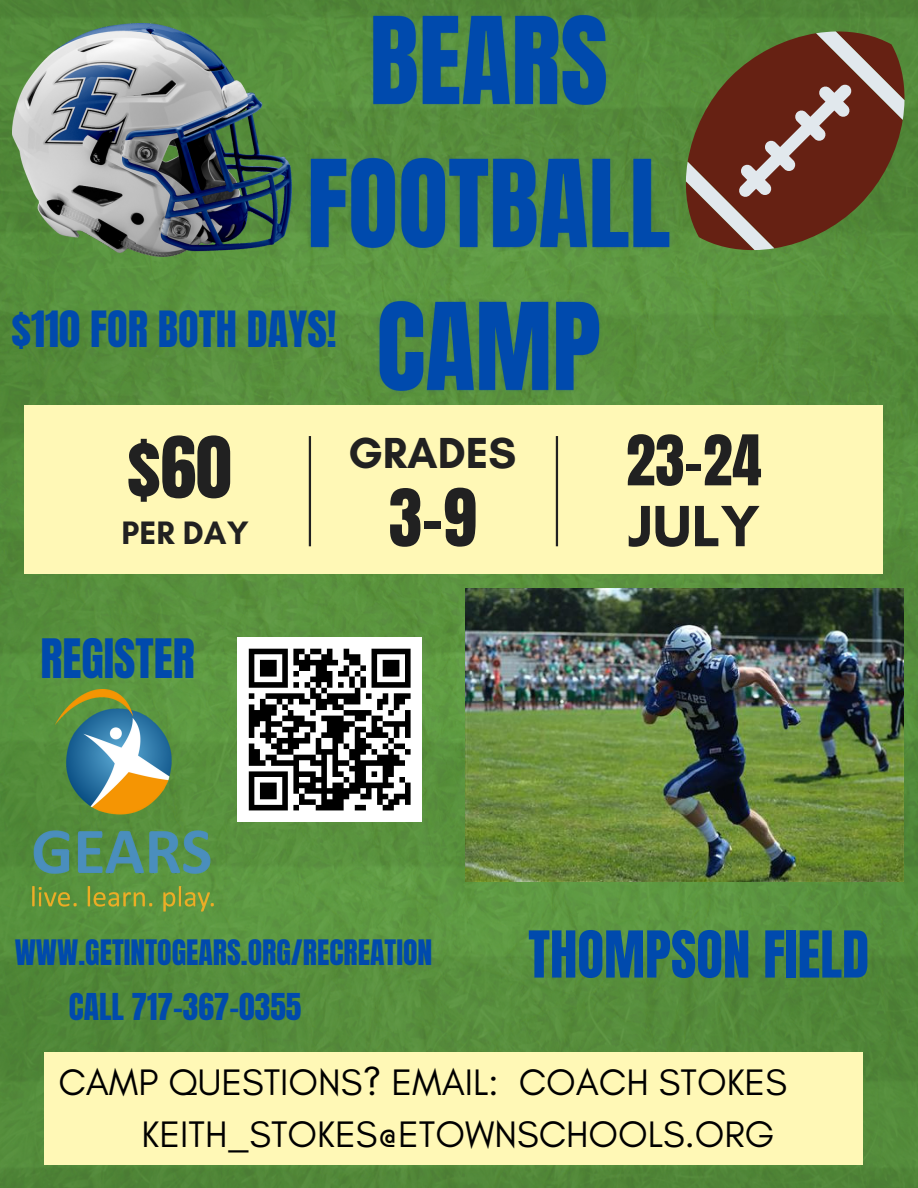
<style>
.page{position:relative;width:918px;height:1188px;background:#fff}
.page>*{position:absolute;margin:0;border:0;box-sizing:border-box;transform-origin:0 0}
.t1{font:72px "Anton";color:#212121}
.t2{font:67.5px "Anton";color:#212121}
.t3{font:59.25px "Anton";color:#212121}
.t4{font:700 59.25px "Glacial Indifference";color:#212121}
.t5{font:54.9px "Anton";color:#004aad}
.t6{font:46.2px "Anton";color:#004aad}
.t7{font:700 44.25px "Glacial Indifference";color:#212121}
.t8{font:42.45px "Anton";color:#004aad}
.t9{font:37.65px/51.8px "Glacial Indifference";color:#000}
.t10{font:700 33px "Glacial Indifference";color:#212121}
.t11{font:31.5px "Anton";color:#004aad}
.t12{font:29.85px "Anton";color:#004aad}
</style>
<div class="page">
<img style="left:0;top:0;width:918px;height:1188px">
<div style="left:44px;top:1052px;width:818px;height:112px;background:#fff8b6"></div>
<div style="left:24px;top:405px;width:858px;height:168px;background:#fff8b6"></div>
<hr style="left:309px;top:436px;width:2px;height:110px;background:#212121">
<hr style="left:556px;top:436px;width:2px;height:110px;background:#212121">
<svg style="left:686px;top:31px;width:219px;height:219px;background:#715439"></svg>
<img style="left:13px;top:24px;width:279px;height:233px">
<img style="left:465px;top:589px;width:439px;height:292px">
<img style="left:30px;top:689px;width:186px;height:222px">
<img style="left:301px;top:0;width:376px;height:405px">
<div style="left:238px;top:638px;width:184px;height:184px;background:#fff"></div>
<svg style="left:248px;top:648px;width:163px;height:163px"></svg>
<p class="t8" style="left:11px;top:299px;width:327px">$110 FOR BOTH DAYS!</p>
<p class="t1" style="left:127px;top:416px;width:106px">$60</p>
<p class="t3" style="left:626px;top:418px;width:137px">23-24</p>
<p class="t4" style="left:628px;top:490px;width:134px">JULY</p>
<p class="t7" style="left:348px;top:426px;width:170px">GRADES</p>
<p class="t2" style="left:389px;top:469px;width:90px">3-9</p>
<p class="t10" style="left:122px;top:513px;width:129px">PER DAY</p>
<p class="t6" style="left:40px;top:626px;width:156px">REGISTER</p>
<p class="t12" style="left:15px;top:931px;width:419px">WWW.GETINTOGEARS.ORG/RECREATION</p>
<p class="t11" style="left:69px;top:984px;width:234px">CALL 717-367-0355</p>
<p class="t5" style="left:528px;top:915px;width:342px">THOMPSON FIELD</p>
<p class="t9" style="left:142px;top:1056px;width:647px;text-indent:-83px">CAMP QUESTIONS? EMAIL: COACH STOKES<br>KEITH_STOKES@ETOWNSCHOOLS.ORG</p>
</div>
